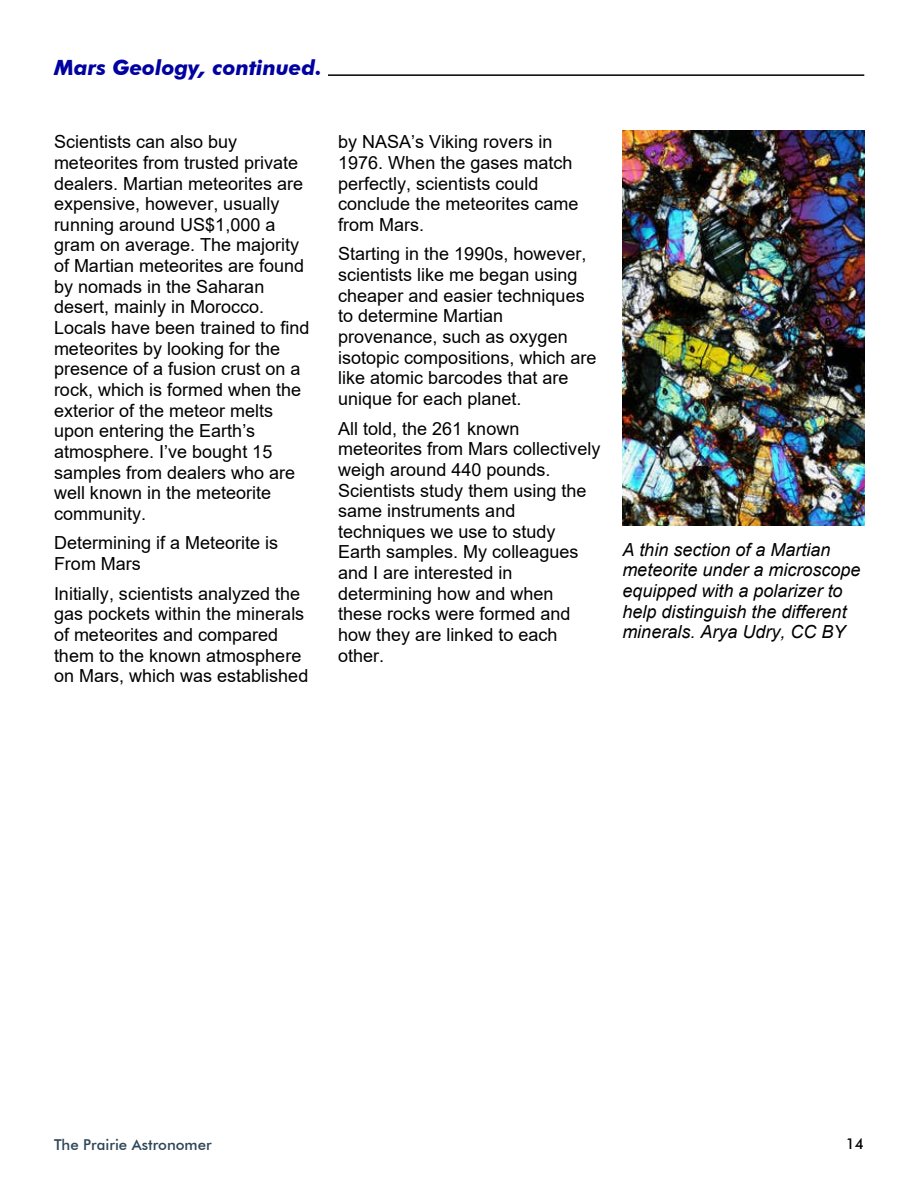
<style>
.page{position:relative;width:918px;height:1188px;background:#fff}
.page>*{position:absolute;margin:0;border:0;box-sizing:border-box;transform-origin:0 0}
.t1{font:italic 700 21px "Futura BT";color:#0100a1}
.t2{font:18px/20.7px "Arial";color:#000}
.t3{font:italic 18px/20.7px "Arial";color:#000}
.t4{font:500 15px "Futura BT";color:#2e4556}
.t5{font:500 15px "Futura BT";color:#000}
</style>
<div class="page">
<hr style="left:328px;top:74px;width:536px;height:2px;background:#000">
<img style="left:622px;top:130px;width:242px;height:396px">
<p class="t1" style="left:54px;top:59px;width:269px">Mars Geology, continued.</p>
<p class="t2" style="left:54px;top:133px;width:257px">Scientists can also buy meteorites from trusted private dealers. Martian meteorites are expensive, however, usually running around US$1,000 a gram on average. The majority of Martian meteorites are found by nomads in the Saharan desert, mainly in Morocco.<br>Locals have been trained to find meteorites by looking for the presence of a fusion crust on a rock, which is formed when the exterior of the meteor melts upon entering the Earth’s atmosphere. I’ve bought 15 samples from dealers who are well known in the meteorite community.</p>
<p class="t2" style="left:54px;top:534px;width:226px">Determining if a Meteorite is<br>From Mars</p>
<p class="t2" style="left:54px;top:585px;width:256px">Initially, scientists analyzed the gas pockets within the minerals of meteorites and compared them to the known atmosphere on Mars, which was established</p>
<p class="t2" style="left:338px;top:133px;width:242px">by NASA’s Viking rovers in<br>1976. When the gases match perfectly, scientists could conclude the meteorites came from Mars.</p>
<p class="t2" style="left:338px;top:245px;width:260px">Starting in the 1990s, however, scientists like me began using cheaper and easier techniques to determine Martian provenance, such as oxygen isotopic compositions, which are like atomic barcodes that are unique for each planet.</p>
<p class="t2" style="left:338px;top:420px;width:264px">All told, the 261 known meteorites from Mars collectively weigh around 440 pounds.<br>Scientists study them using the same instruments and techniques we use to study<br>Earth samples. My colleagues and I are interested in determining how and when these rocks were formed and how they are linked to each other.</p>
<p class="t3" style="left:622px;top:541px;width:240px">A thin section of a Martian meteorite under a microscope equipped with a polarizer to help distinguish the different minerals. Arya Udry, CC BY</p>
<p class="t4" style="left:54px;top:1138px;width:159px">The Prairie Astronomer</p>
<p class="t5" style="left:846px;top:1138px;width:20px">14</p>
</div>
